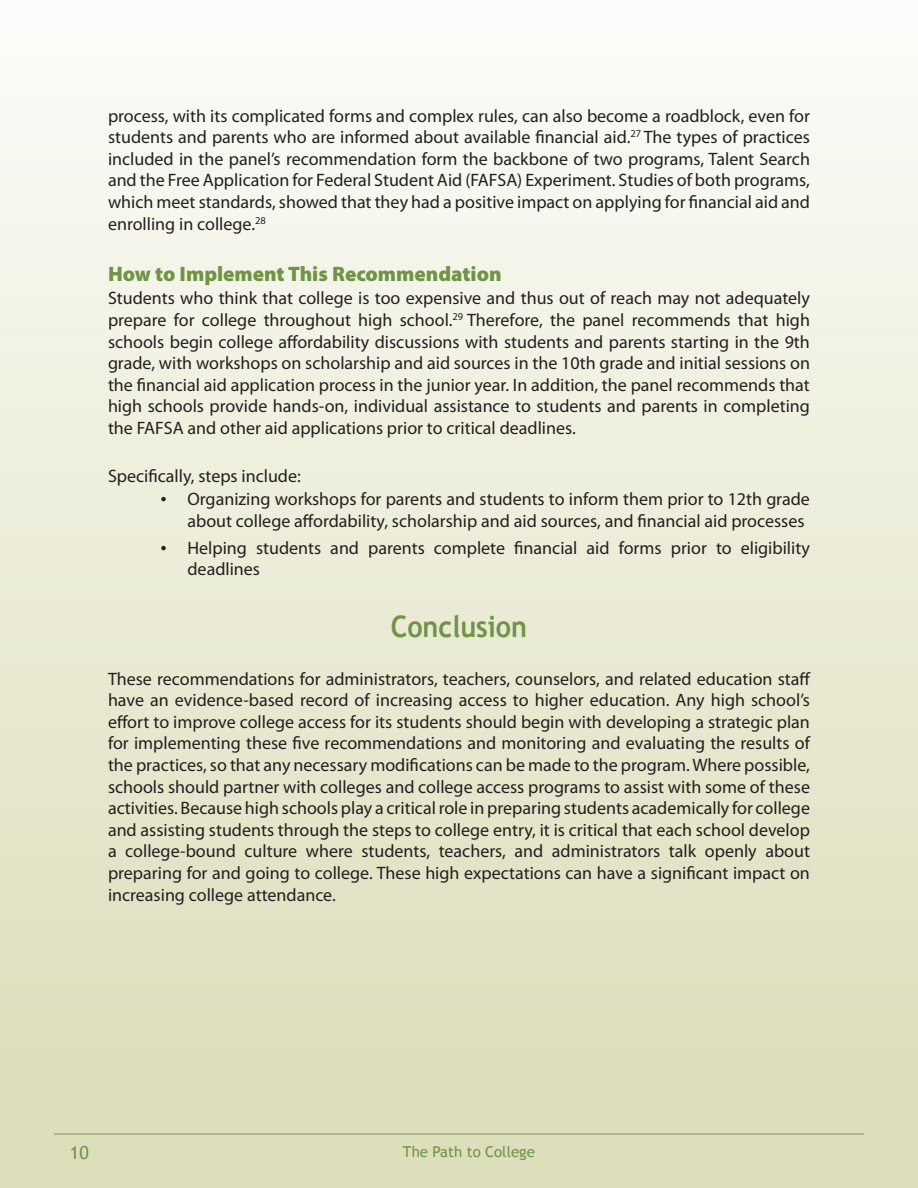
<style>
.page{position:relative;width:918px;height:1188px;background:#fff}
.page>*{position:absolute;margin:0;border:0;box-sizing:border-box;transform-origin:0 0}
.Heading_2{font:700 29.7px "Trebuchet MS";color:#709345;scale:.91 1}
.Heading_3{font:900 21px "Myriad Pro";color:#709345}
.Bullets{font:18px/21.6px "Myriad Pro";color:#231f20;text-align:justify}
.t1{font:18px "Trebuchet MS";color:#709345}
.t2{font:15px "Trebuchet MS";color:#709345}
.s1{font-family:"Times New Roman"}
</style>
<div class="page">
<div style="left:0;top:0;width:918px;height:1188px;background:linear-gradient(to bottom,#fcfcf9,#dadbb6)"></div>
<hr style="left:54px;top:1134px;width:810px;height:1px;background:#789945">
<p class="Bullets" style="left:108px;top:105px;width:704px">process, with its complicated forms and complex rules, can also become a roadblock, even for students and parents who are informed about available financial aid.<sup>27</sup> The types of practices included in the panel’s recommendation form the backbone of two programs, Talent Search and the Free Application for Federal Student Aid (FAFSA) Experiment. Studies of both programs, which meet standards, showed that they had a positive impact on applying for financial aid and enrolling in college.<sup>28</sup></p>
<p class="Heading_3" style="left:108px;top:262px;width:395px">How to Implement This Recommendation</p>
<p class="Bullets" style="left:108px;top:288px;width:704px">Students who think that college is too expensive and thus out of reach may not adequately prepare for college throughout high school.<sup>29</sup> Therefore, the panel recommends that high schools begin college affordability discussions with students and parents starting in the 9th grade, with workshops on scholarship and aid sources in the 10th grade and initial sessions on the financial aid application process in the junior year. In addition, the panel recommends that high schools provide hands-on, individual assistance to students and parents in completing the FAFSA and other aid applications prior to critical deadlines.</p>
<p class="Bullets" style="left:108px;top:465px;width:194px">Specifically, steps include:</p>
<p class="Bullets" style="left:160px;top:489px;width:651px;text-align:right"><span class="s1">•</span> Organizing workshops for parents and students to inform them prior to 12th grade about college affordability, scholarship and aid sources, and financial aid processes</p>
<p class="Bullets" style="left:188px;top:537px;width:624px;text-indent:-27px"><span class="s1">•</span> Helping students and parents complete financial aid forms prior to eligibility deadlines</p>
<p class="Heading_2" style="left:391px;top:608px;width:151px">Conclusion</p>
<p class="Bullets" style="left:108px;top:668px;width:704px">These recommendations for administrators, teachers, counselors, and related education staff have an evidence-based record of increasing access to higher education. Any high school’s effort to improve college access for its students should begin with developing a strategic plan for implementing these five recommendations and monitoring and evaluating the results of the practices, so that any necessary modifications can be made to the program. Where possible, schools should partner with colleges and college access programs to assist with some of these activities. Because high schools play a critical role in preparing students academically for college and assisting students through the steps to college entry, it is critical that each school develop a college-bound culture where students, teachers, and administrators talk openly about preparing for and going to college. These high expectations can have a significant impact on increasing college attendance.</p>
<p class="t1" style="left:70px;top:1142px;width:20px">10</p>
<p class="t2" style="left:403px;top:1143px;width:134px">The Path to College</p>
</div>
